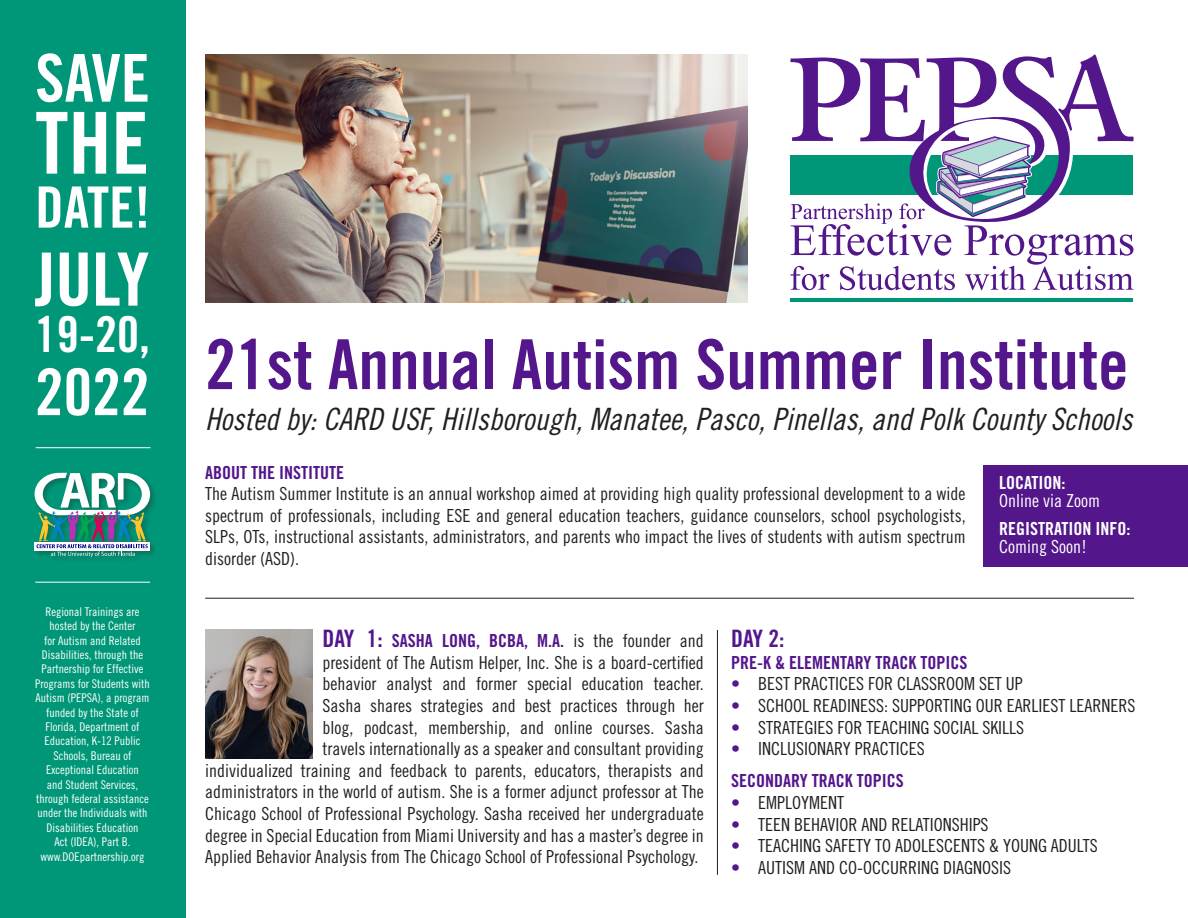
<style>
.page{position:relative;width:1188px;height:918px;background:#fff}
.page>*{position:absolute;margin:0;border:0;box-sizing:border-box;transform-origin:0 0}
.t1{font:85.5px "Trade Gothic LT Std Bd Cn 20";color:#fff}
.t2{font:73.5px "Trade Gothic LT Std Bd Cn 20";color:#fff}
.t3{font:69px "Trade Gothic LT Std Bd Cn 20";color:#53168b}
.t4{font:66px "Trade Gothic LT Std Bd Cn 20";color:#fff}
.t5{font:64.5px "Trade Gothic LT Std Bd Cn 20";color:#fff}
.t6{font:57px "Trade Gothic LT Std Bd Cn 20";color:#fff}
.t7{font:49.5px "Trade Gothic LT Std Bd Cn 20";color:#fff}
.t8{font:30.75px "Trade Gothic LT Std Cn 18 Obl";color:#231f20}
.t9{font:24px "Trade Gothic LT Std Bd Cn 20";color:#53168b}
.t10{font:18px/21.6px "Trade Gothic LT Std Cn 18";color:#231f20;text-align:justify}
.t11{font:18px "Trade Gothic LT Std Bd Cn 20";color:#53168b}
.t12{font:18px/18px "Trade Gothic LT Std Bd Cn 20";color:#fff}
.t13{font:18px/18px "Trade Gothic LT Std Cn 18";color:#fff}
.t14{font:12px/14.4px "Trade Gothic LT Std Cn 18";color:#fff;text-align:center}
.s1{font-family:"Trade Gothic LT Std Bd Cn 20"}
.s2{font-family:"Trade Gothic LT Std Cn 18"}
.s3{font-size:24px}
.s4{font-family:"Trade Gothic LT Std Cn 18";color:#231f20}
.s5{color:#53168b}
</style>
<div class="page">
<div style="left:0;top:0;width:185px;height:918px;background:#009778"></div>
<div style="left:984px;top:466px;width:204px;height:101px;background:#53168b"></div>
<hr style="left:790px;top:298px;width:343px;height:4px;background:#009778">
<svg style="left:790px;top:54px;width:344px;height:236px"></svg>
<img style="left:205px;top:630px;width:107px;height:129px">
<hr style="left:205px;top:598px;width:929px;height:1px;background:#231f20">
<hr style="left:35px;top:582px;width:115px;height:1px;background:#fff">
<hr style="left:36px;top:447px;width:114px;height:1px;background:#fff">
<img style="left:205px;top:54px;width:542px;height:249px">
<div style="left:33px;top:471px;width:125px;height:94px;background:#231f20;opacity:.35"></div>
<svg style="left:35px;top:473px;width:115px;height:84px"></svg>
<hr style="left:717px;top:630px;width:1px;height:245px;background:#231f20">
<p class="t4" style="left:35px;top:38px;width:116px">SAVE</p>
<p class="t1" style="left:35px;top:91px;width:115px">THE</p>
<p class="t6" style="left:35px;top:173px;width:117px">DATE!</p>
<p class="t2" style="left:35px;top:235px;width:116px">JULY</p>
<p class="t7" style="left:35px;top:304px;width:117px">19-20,</p>
<p class="t5" style="left:35px;top:353px;width:116px">2022</p>
<p class="t14" style="left:35px;top:604px;width:116px">Regional Trainings are hosted by the Center<br>for Autism and Related<br>Disabilities, through the<br>Partnership for Effective<br>Programs for Students with<br>Autism (PEPSA), a program funded by the State of<br>Florida, Department of<br>Education, K-12 Public<br>Schools, Bureau of<br>Exceptional Education<br>and Student Services, through federal assistance under the Individuals with<br>Disabilities Education<br>Act (IDEA), Part B. www.DOEpartnership.org</p>
<p class="t3" style="left:205px;top:323px;width:925px">21st Annual Autism Summer Institute</p>
<p class="t8" style="left:205px;top:401px;width:929px">Hosted by: CARD USF, Hillsborough, Manatee, Pasco, Pinellas, and Polk County Schools</p>
<p class="t11" style="left:205px;top:461px;width:140px">ABOUT THE INSTITUTE</p>
<p class="t10" style="left:205px;top:483px;width:762px">The Autism Summer Institute is an annual workshop aimed at providing high quality professional development to a wide spectrum of professionals, including ESE and general education teachers, guidance counselors, school psychologists, SLPs, OTs, instructional assistants, administrators, and parents who impact the lives of students with autism spectrum disorder (ASD).</p>
<p class="t13" style="left:999px;top:473px;width:102px"><span class="s1">LOCATION:<br></span>Online via Zoom</p>
<p class="t12" style="left:999px;top:520px;width:133px">REGISTRATION INFO:<br><span class="s2">Coming Soon!</span></p>
<p class="t11" style="left:323px;top:630px;width:383px"><span class="s3">DAY 1:</span> SASHA LONG, BCBA, M.A. <span class="s4">is the founder and</span></p>
<p class="t10" style="left:323px;top:651px;width:383px">president of The Autism Helper, Inc. She is a board-certified</p>
<p class="t10" style="left:323px;top:673px;width:383px">behavior analyst and former special education teacher.</p>
<p class="t10" style="left:323px;top:695px;width:383px">Sasha shares strategies and best practices through her</p>
<p class="t10" style="left:323px;top:716px;width:383px">blog, podcast, membership, and online courses. Sasha</p>
<p class="t10" style="left:323px;top:738px;width:383px">travels internationally as a speaker and consultant providing</p>
<p class="t10" style="left:205px;top:759px;width:500px">individualized training and feedback to parents, educators, therapists and</p>
<p class="t10" style="left:205px;top:781px;width:500px">administrators in the world of autism. She is a former adjunct professor at The</p>
<p class="t10" style="left:205px;top:803px;width:500px">Chicago School of Professional Psychology. Sasha received her undergraduate</p>
<p class="t10" style="left:205px;top:824px;width:500px">degree in Special Education from Miami University and has a master’s degree in</p>
<p class="t10" style="left:205px;top:846px;width:495px">Applied Behavior Analysis from The Chicago School of Professional Psychology.</p>
<p class="t9" style="left:731px;top:624px;width:55px">DAY 2:</p>
<p class="t11" style="left:731px;top:652px;width:238px">PRE-K &amp; ELEMENTARY TRACK TOPICS</p>
<p class="t10" style="left:731px;top:673px;width:293px"><span class="s5">•</span> BEST PRACTICES FOR CLASSROOM SET UP</p>
<p class="t10" style="left:731px;top:695px;width:406px"><span class="s5">•</span> SCHOOL READINESS: SUPPORTING OUR EARLIEST LEARNERS</p>
<p class="t10" style="left:731px;top:716px;width:295px"><span class="s5">•</span> STRATEGIES FOR TEACHING SOCIAL SKILLS</p>
<p class="t10" style="left:731px;top:738px;width:195px"><span class="s5">•</span> INCLUSIONARY PRACTICES</p>
<p class="t11" style="left:731px;top:770px;width:174px">SECONDARY TRACK TOPICS</p>
<p class="t10" style="left:731px;top:792px;width:114px"><span class="s5">•</span> EMPLOYMENT</p>
<p class="t10" style="left:731px;top:813px;width:259px"><span class="s5">•</span> TEEN BEHAVIOR AND RELATIONSHIPS</p>
<p class="t10" style="left:731px;top:835px;width:368px"><span class="s5">•</span> TEACHING SAFETY TO ADOLESCENTS &amp; YOUNG ADULTS</p>
<p class="t10" style="left:731px;top:856px;width:281px"><span class="s5">•</span> AUTISM AND CO-OCCURRING DIAGNOSIS</p>
</div>
